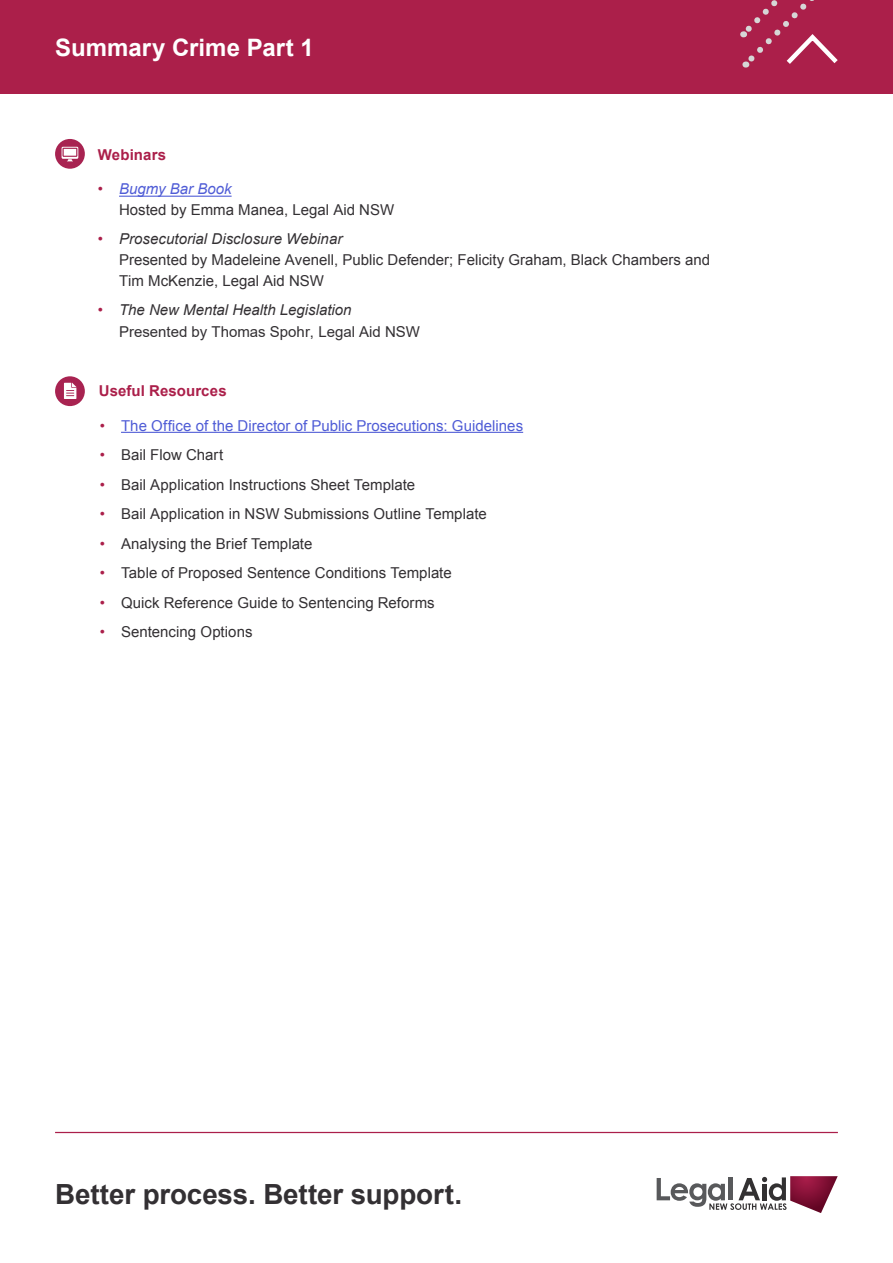
<style>
.page{position:relative;width:893px;height:1263px;background:#fff}
.page>*{position:absolute;margin:0;border:0;box-sizing:border-box;transform-origin:0 0}
.t1{font:700 27.75px "Arial";letter-spacing:-.005em;color:#333033}
.t2{font:700 24px "Arial";color:#fff}
.t3{font:15px/21px "Arial";color:#333033}
.t4{font:15px "Arial";letter-spacing:.005em;color:#4f5cd6}
.t5{font:700 15px "Arial";letter-spacing:.005em;color:#ab1f4a}
.s1{font-style:italic;color:#ab1f4a}
.s2{font-style:italic;color:#4f5cd6}
.s3{font-style:italic}
.s4{color:#ab1f4a}
</style>
<div class="page">
<hr style="left:55px;top:1132px;width:783px;height:1px;background:#ab1f4a">
<svg style="left:657px;top:1176px;width:181px;height:37px"></svg>
<div style="left:0;top:0;width:893px;height:94px;background:#ab1f4a"></div>
<svg style="left:740px;top:0;width:98px;height:68px"></svg>
<hr style="left:121px;top:432px;width:402px;height:1px;background:#4f5cd6">
<hr style="left:119px;top:196px;width:113px;height:1px;background:#4f5cd6">
<svg style="left:55px;top:139px;width:30px;height:30px"></svg>
<svg style="left:62px;top:147px;width:16px;height:14px"></svg>
<div style="left:55px;top:376px;width:30px;height:30px;background:#a82351;border-radius:50%"></div>
<svg style="left:64px;top:383px;width:13px;height:16px"></svg>
<h2 class="t2" style="left:55px;top:31px;width:260px">Summary Crime Part 1</h2>
<p class="t5" style="left:98px;top:145px;width:70px">Webinars</p>
<p class="t3" style="left:119px;top:178px;width:277px;text-indent:-21px"><span class="s1">•</span> <span class="s2">Bugmy Bar Book<br></span>Hosted by Emma Manea, Legal Aid NSW</p>
<p class="t3" style="left:119px;top:228px;width:593px;text-indent:-21px"><span class="s1">•</span> <span class="s3">Prosecutorial Disclosure Webinar<br></span>Presented by Madeleine Avenell, Public Defender; Felicity Graham, Black Chambers and<br>Tim McKenzie, Legal Aid NSW</p>
<p class="t3" style="left:119px;top:300px;width:302px;text-indent:-21px"><span class="s1">•</span> <span class="s3">The New Mental Health Legislation<br></span>Presented by Thomas Spohr, Legal Aid NSW</p>
<p class="t5" style="left:99px;top:381px;width:129px">Useful Resources</p>
<p class="t4" style="left:100px;top:416px;width:425px"><span class="s4">•</span> The Office of the Director of Public Prosecutions: Guidelines</p>
<p class="t3" style="left:100px;top:445px;width:125px"><span class="s4">•</span> Bail Flow Chart</p>
<p class="t3" style="left:100px;top:474px;width:317px"><span class="s4">•</span> Bail Application Instructions Sheet Template</p>
<p class="t3" style="left:100px;top:504px;width:388px"><span class="s4">•</span> Bail Application in NSW Submissions Outline Template</p>
<p class="t3" style="left:100px;top:533px;width:214px"><span class="s4">•</span> Analysing the Brief Template</p>
<p class="t3" style="left:100px;top:563px;width:353px"><span class="s4">•</span> Table of Proposed Sentence Conditions Template</p>
<p class="t3" style="left:100px;top:592px;width:336px"><span class="s4">•</span> Quick Reference Guide to Sentencing Reforms</p>
<p class="t3" style="left:100px;top:622px;width:154px"><span class="s4">•</span> Sentencing Options</p>
<h1 class="t1" style="left:55px;top:1176px;width:408px">Better process. Better support.</h1>
</div>
